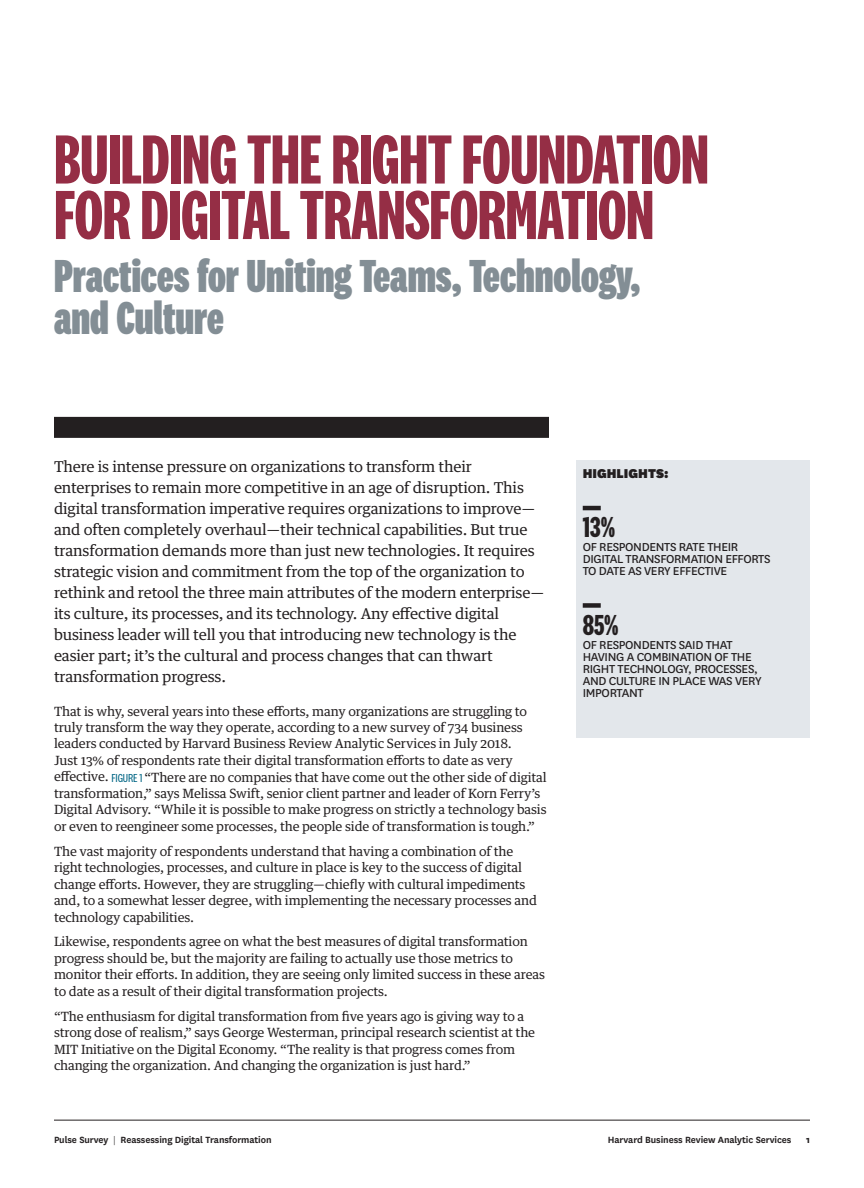
<style>
.page{position:relative;width:864px;height:1188px;background:#fff}
.page>*{position:absolute;margin:0;border:0;box-sizing:border-box;transform-origin:0 0}
.t1{font:700 72px/55.5px "National 2 Compressed";letter-spacing:-.01em;color:#952e45}
.t2{font:800 48px/42px "National 2 Compressed";color:#838e95}
.t3{font:700 30px "National 2 Compressed";color:#231f20}
.t4{font:15px/21px "Guardian Text Egyp HBR";letter-spacing:-.01em;color:#231f20}
.t5{font:900 15px "National HBR";color:#231f20}
.t6{font:13.5px/12px "HBR Stationery";letter-spacing:-.025em;color:#231f20}
.t7{font:12.75px/16.5px "Guardian Text Egyp HBR";letter-spacing:-.01em;color:#231f20}
.t8{font:600 10.5px "National HBR";letter-spacing:-.01em;color:#231f20}
.t9{font:800 10.5px "National HBR";color:#231f20}
.s1{font-family:"National 2 Condensed";font-size:12px;color:#016584}
.s2{font-weight:300}
</style>
<div class="page">
<div style="left:54px;top:417px;width:495px;height:21px;background:#231f20"></div>
<hr style="left:54px;top:1120px;width:756px;height:1px;background:#231f20">
<div style="left:576px;top:460px;width:234px;height:278px;background:#e3e7eb"></div>
<hr style="left:583px;top:506px;width:18px;height:4px;background:#231f20">
<div style="left:583px;top:603px;width:18px;height:5px;background:#231f20"></div>
<h1 class="t1" style="left:54px;top:131px;width:657px">BUILDING THE RIGHT FOUNDATION<br>FOR DIGITAL TRANSFORMATION</h1>
<h2 class="t2" style="left:54px;top:254px;width:588px">Practices for Uniting Teams, Technology, and Culture</h2>
<p class="t4" style="left:54px;top:455px;width:492px">There is intense pressure on organizations to transform their enterprises to remain more competitive in an age of disruption. This digital transformation imperative requires organizations to improve— and often completely overhaul—their technical capabilities. But true transformation demands more than just new technologies. It requires strategic vision and commitment from the top of the organization to rethink and retool the three main attributes of the modern enterprise— its culture, its processes, and its technology. Any effective digital business leader will tell you that introducing new technology is the easier part; it’s the cultural and process changes that can thwart transformation progress.</p>
<p class="t7" style="left:54px;top:701px;width:494px">That is why, several years into these efforts, many organizations are struggling to truly transform the way they operate, according to a new survey of 734 business leaders conducted by Harvard Business Review Analytic Services in July 2018.<br>Just 13% of respondents rate their digital transformation efforts to date as very effective. <span class="s1">FIGURE 1</span> “There are no companies that have come out the other side of digital transformation,” says Melissa Swift, senior client partner and leader of Korn Ferry’s Digital Advisory. “While it is possible to make progress on strictly a technology basis or even to reengineer some processes, the people side of transformation is tough.”</p>
<p class="t7" style="left:54px;top:842px;width:485px">The vast majority of respondents understand that having a combination of the right technologies, processes, and culture in place is key to the success of digital change efforts. However, they are struggling—chiefly with cultural impediments and, to a somewhat lesser degree, with implementing the necessary processes and technology capabilities.</p>
<p class="t7" style="left:54px;top:932px;width:492px">Likewise, respondents agree on what the best measures of digital transformation progress should be, but the majority are failing to actually use those metrics to monitor their efforts. In addition, they are seeing only limited success in these areas to date as a result of their digital transformation projects.</p>
<p class="t7" style="left:54px;top:1007px;width:483px">“The enthusiasm for digital transformation from five years ago is giving way to a strong dose of realism,” says George Westerman, principal research scientist at the MIT Initiative on the Digital Economy. “The reality is that progress comes from changing the organization. And changing the organization is just hard.”</p>
<p class="t5" style="left:583px;top:463px;width:87px">HIGHLIGHTS:</p>
<h3 class="t3" style="left:583px;top:511px;width:34px">13%</h3>
<p class="t6" style="left:583px;top:541px;width:189px">OF RESPONDENTS RATE THEIR<br>DIGITAL TRANSFORMATION EFFORTS<br>TO DATE AS VERY EFFECTIVE</p>
<h3 class="t3" style="left:583px;top:609px;width:37px">85%</h3>
<p class="t6" style="left:583px;top:638px;width:180px">OF RESPONDENTS SAID THAT<br>HAVING A COMBINATION OF THE<br>RIGHT TECHNOLOGY, PROCESSES,<br>AND CULTURE IN PLACE WAS VERY<br>IMPORTANT</p>
<p class="t8" style="left:54px;top:1132px;width:219px">Pulse Survey <span class="s2">|</span> Reassessing Digital Transformation</p>
<p class="t8" style="left:608px;top:1133px;width:185px">Harvard Business Review Analytic Services</p>
<p class="t9" style="left:806px;top:1133px;width:5px">1</p>
</div>
